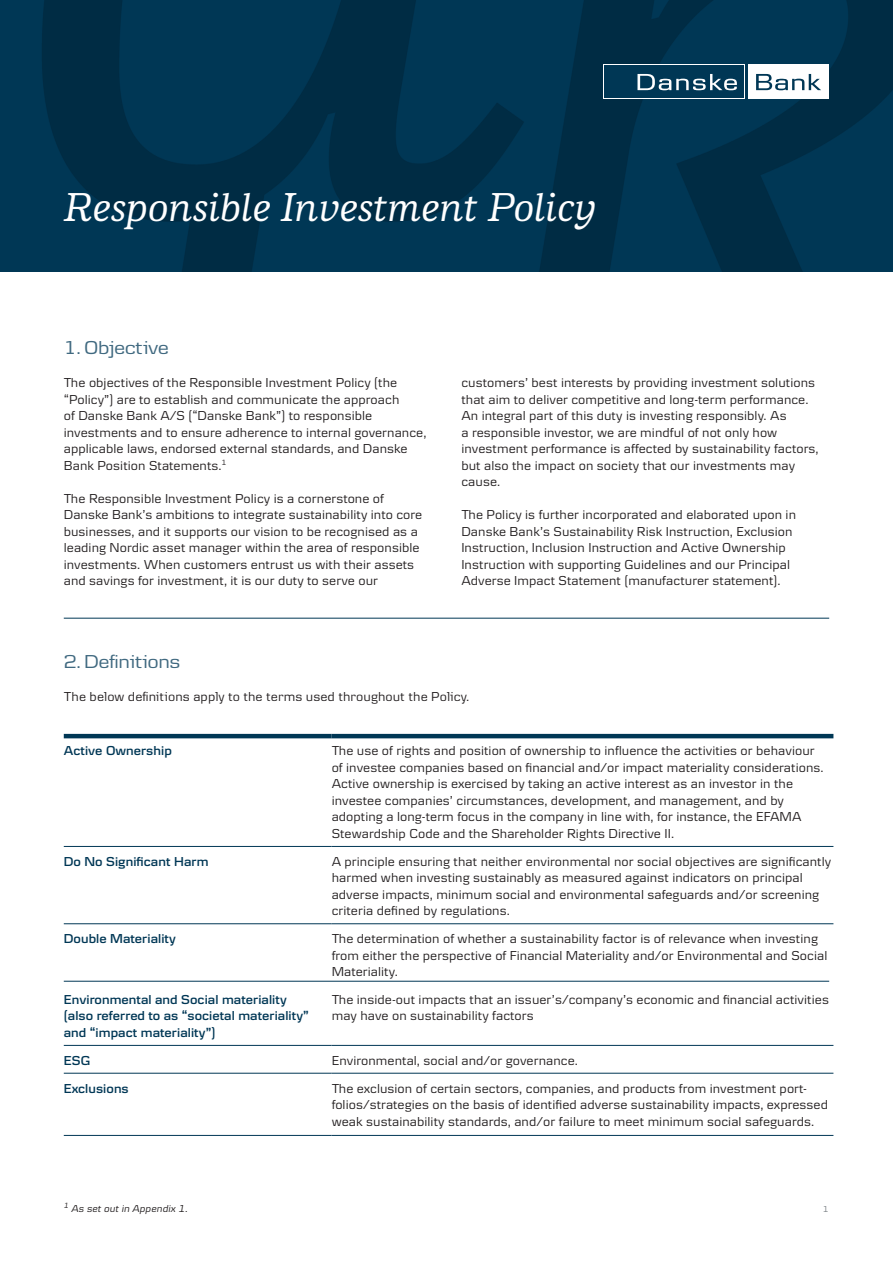
<style>
.page{position:relative;width:893px;height:1263px;background:#fff}
.page>*{position:absolute;margin:0;border:0;box-sizing:border-box;transform-origin:0 0}
.DB_Newsletter_Headli{font:italic 500 42px "Danske Human";color:#fff}
.DB_Newsletter_Intro{font:19.5px "Danske Headline";letter-spacing:.01em;color:#406980}
.DB_Newsletter_Bodyco{font:13.5px/16.5px "Danske Textv 2";letter-spacing:.005em;color:#231f20}
.DB_Newsletter_Bodyco-2{font:600 13.5px/16.5px "Danske Textv 2";letter-spacing:.005em;color:#003755}
.DB_Newsletter_Bodyco-3{font:13.5px "Danske Text";letter-spacing:.005em;color:#231f20}
.DB_Newsletter_Bodyco-4{font:italic 10.5px "Danske Textv 2";letter-spacing:.005em;color:#231f20}
.t1{font:9px "Danske Textv 2";color:#7b8185}
</style>
<div class="page">
<img style="left:0;top:0;width:893px;height:272px">
<div style="left:748px;top:64px;width:81px;height:34px;background:#fff"></div>
<svg style="left:603px;top:64px;width:142px;height:34px"></svg>
<div style="left:604px;top:65px;width:140px;height:32px;background:#003755"></div>
<svg style="left:637px;top:74px;width:100px;height:16px"></svg>
<svg style="left:756px;top:74px;width:65px;height:16px"></svg>
<hr style="left:64px;top:618px;width:765px;height:1px;background:#003755">
<hr style="left:64px;top:981px;width:765px;height:1px;background:#003755">
<hr style="left:64px;top:734px;width:268px;height:4px;background:#003755">
<hr style="left:332px;top:734px;width:501px;height:4px;background:#003755">
<hr style="left:64px;top:846px;width:268px;height:1px;background:#003755">
<hr style="left:332px;top:846px;width:501px;height:1px;background:#003755">
<hr style="left:64px;top:923px;width:268px;height:1px;background:#003755">
<hr style="left:332px;top:923px;width:501px;height:1px;background:#003755">
<hr style="left:64px;top:1045px;width:268px;height:1px;background:#003755">
<hr style="left:332px;top:1045px;width:501px;height:1px;background:#003755">
<hr style="left:64px;top:1073px;width:268px;height:1px;background:#003755">
<hr style="left:332px;top:1073px;width:501px;height:1px;background:#003755">
<hr style="left:64px;top:1135px;width:268px;height:1px;background:#003755">
<hr style="left:332px;top:1135px;width:501px;height:1px;background:#003755">
<p class="DB_Newsletter_Headli" style="left:64px;top:184px;width:534px">Responsible Investment Policy</p>
<p class="DB_Newsletter_Intro" style="left:64px;top:336px;width:107px">1. Objective</p>
<p class="DB_Newsletter_Bodyco" style="left:64px;top:374px;width:364px">The objectives of the Responsible Investment Policy (the “Policy”) are to establish and communicate the approach<br>of Danske Bank A/S (“Danske Bank”) to responsible investments and to ensure adherence to internal governance, applicable laws, endorsed external standards, and Danske Bank Position Statements.<sup>1</sup></p>
<p class="DB_Newsletter_Bodyco" style="left:64px;top:490px;width:360px">The Responsible Investment Policy is a cornerstone of Danske Bank’s ambitions to integrate sustainability into core businesses, and it supports our vision to be recognised as a leading Nordic asset manager within the area of responsible investments. When customers entrust us with their assets and savings for investment, it is our duty to serve our</p>
<p class="DB_Newsletter_Intro" style="left:64px;top:650px;width:118px">2. Definitions</p>
<p class="DB_Newsletter_Bodyco" style="left:461px;top:374px;width:359px">customers’ best interests by providing investment solutions that aim to deliver competitive and long-term performance.<br>An integral part of this duty is investing responsibly. As<br>a responsible investor, we are mindful of not only how investment performance is affected by sustainability factors, but also the impact on society that our investments may cause.</p>
<p class="DB_Newsletter_Bodyco" style="left:461px;top:506px;width:336px">The Policy is further incorporated and elaborated upon in Danske Bank’s Sustainability Risk Instruction, Exclusion Instruction, Inclusion Instruction and Active Ownership Instruction with supporting Guidelines and our Principal Adverse Impact Statement (manufacturer statement).</p>
<p class="DB_Newsletter_Bodyco-3" style="left:64px;top:688px;width:407px">The below definitions apply to the terms used throughout the Policy.</p>
<p class="DB_Newsletter_Bodyco-2" style="left:64px;top:742px;width:110px">Active Ownership</p>
<p class="DB_Newsletter_Bodyco" style="left:332px;top:742px;width:493px">The use of rights and position of ownership to influence the activities or behaviour of investee companies based on financial and/or impact materiality considerations.<br>Active ownership is exercised by taking an active interest as an investor in the investee companies’ circumstances, development, and management, and by adopting a long-term focus in the company in line with, for instance, the EFAMA Stewardship Code and the Shareholder Rights Directive II.</p>
<p class="DB_Newsletter_Bodyco-2" style="left:64px;top:853px;width:146px">Do No Significant Harm</p>
<p class="DB_Newsletter_Bodyco" style="left:332px;top:853px;width:501px">A principle ensuring that neither environmental nor social objectives are significantly harmed when investing sustainably as measured against indicators on principal adverse impacts, minimum social and environmental safeguards and/or screening criteria defined by regulations.</p>
<p class="DB_Newsletter_Bodyco-2" style="left:64px;top:930px;width:114px">Double Materiality</p>
<p class="DB_Newsletter_Bodyco" style="left:332px;top:930px;width:497px">The determination of whether a sustainability factor is of relevance when investing from either the perspective of Financial Materiality and/or Environmental and Social<br>Materiality.</p>
<p class="DB_Newsletter_Bodyco-2" style="left:64px;top:991px;width:224px">Environmental and Social materiality</p>
<p class="DB_Newsletter_Bodyco-2" style="left:64px;top:1007px;width:247px">(also referred to as “societal materiality” and “impact materiality”)</p>
<p class="DB_Newsletter_Bodyco" style="left:332px;top:991px;width:499px">The inside-out impacts that an issuer’s/company’s economic and financial activities may have on sustainability factors</p>
<p class="DB_Newsletter_Bodyco-2" style="left:64px;top:1052px;width:28px">ESG</p>
<p class="DB_Newsletter_Bodyco" style="left:332px;top:1052px;width:248px">Environmental, social and/or governance.</p>
<p class="DB_Newsletter_Bodyco-2" style="left:64px;top:1079px;width:67px">Exclusions</p>
<p class="DB_Newsletter_Bodyco" style="left:332px;top:1079px;width:498px">The exclusion of certain sectors, companies, and products from investment port&shy;folios/strategies on the basis of identified adverse sustainability impacts, expressed weak sustainability standards, and/or failure to meet minimum social safeguards.</p>
<p class="DB_Newsletter_Bodyco-4" style="left:64px;top:1203px;width:126px"><sup>1</sup> As set out in Appendix 1.</p>
<p class="t1" style="left:823px;top:1204px;width:7px">1</p>
</div>
